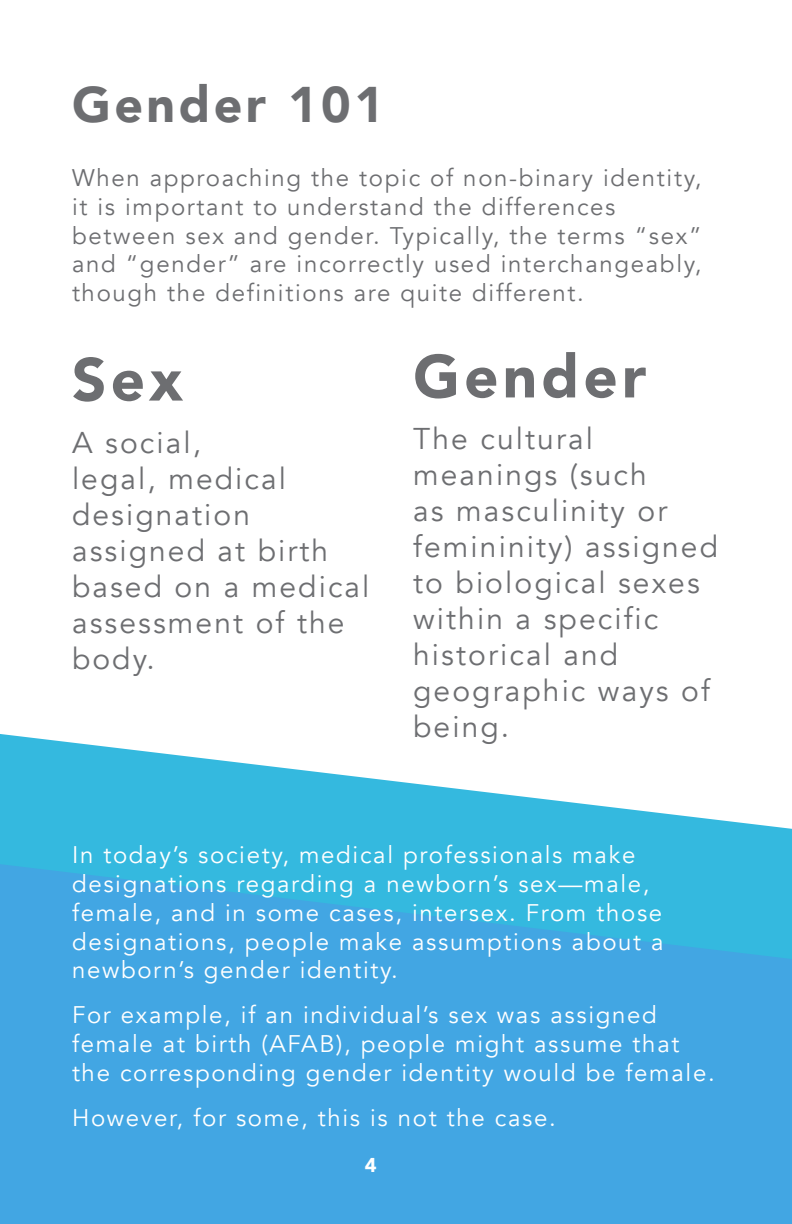
<style>
.page{position:relative;width:792px;height:1224px;background:#fff}
.page>*{position:absolute;margin:0;border:0;box-sizing:border-box;transform-origin:0 0}
.t1{font:900 60px "Avenir";letter-spacing:.07em;color:#6d6e71}
.t2{font:900 50px "Avenir";letter-spacing:.07em;color:#6d6e71}
.t3{font:30px/36px "Avenir";letter-spacing:.07em;color:#6d6e71}
.t4{font:24px/28.8px "Avenir";letter-spacing:.07em;color:#fff}
.t5{font:24px/28.8px "Avenir";letter-spacing:.07em;color:#6d6e71}
.t6{font:900 20px "Avenir";color:#fff}
</style>
<div class="page">
<div style="left:0;top:959px;width:792px;height:265px;background:#42a6e3"></div>
<svg style="left:0;top:734px;width:792px;height:225px;fill:#34b9df"></svg>
<h2 class="t2" style="left:72px;top:62px;width:313px">Gender 101</h2>
<p class="t5" style="left:72px;top:164px;width:631px">When approaching the topic of non-binary identity, it is important to understand the differences between sex and gender. Typically, the terms “sex” and “gender” are incorrectly used interchangeably, though the definitions are quite different.</p>
<h1 class="t1" style="left:72px;top:328px;width:112px">Sex</h1>
<p class="t3" style="left:72px;top:425px;width:299px">A social,<br>legal, medical designation assigned at birth based on a medical assessment of the body.</p>
<h1 class="t1" style="left:413px;top:325px;width:235px">Gender</h1>
<p class="t3" style="left:413px;top:422px;width:306px">The cultural meanings (such<br>as masculinity or femininity) assigned to biological sexes within a specific historical and geographic ways of being.</p>
<p class="t4" style="left:72px;top:841px;width:593px">In today’s society, medical professionals make designations regarding a newborn’s sex—male, female, and in some cases, intersex. From those designations, people make assumptions about a newborn’s gender identity.</p>
<p class="t4" style="left:72px;top:1001px;width:644px">For example, if an individual’s sex was assigned female at birth (AFAB), people might assume that the corresponding gender identity would be female.</p>
<p class="t4" style="left:72px;top:1103px;width:485px">However, for some, this is not the case.</p>
<p class="t6" style="left:365px;top:1148px;width:13px">4</p>
</div>
